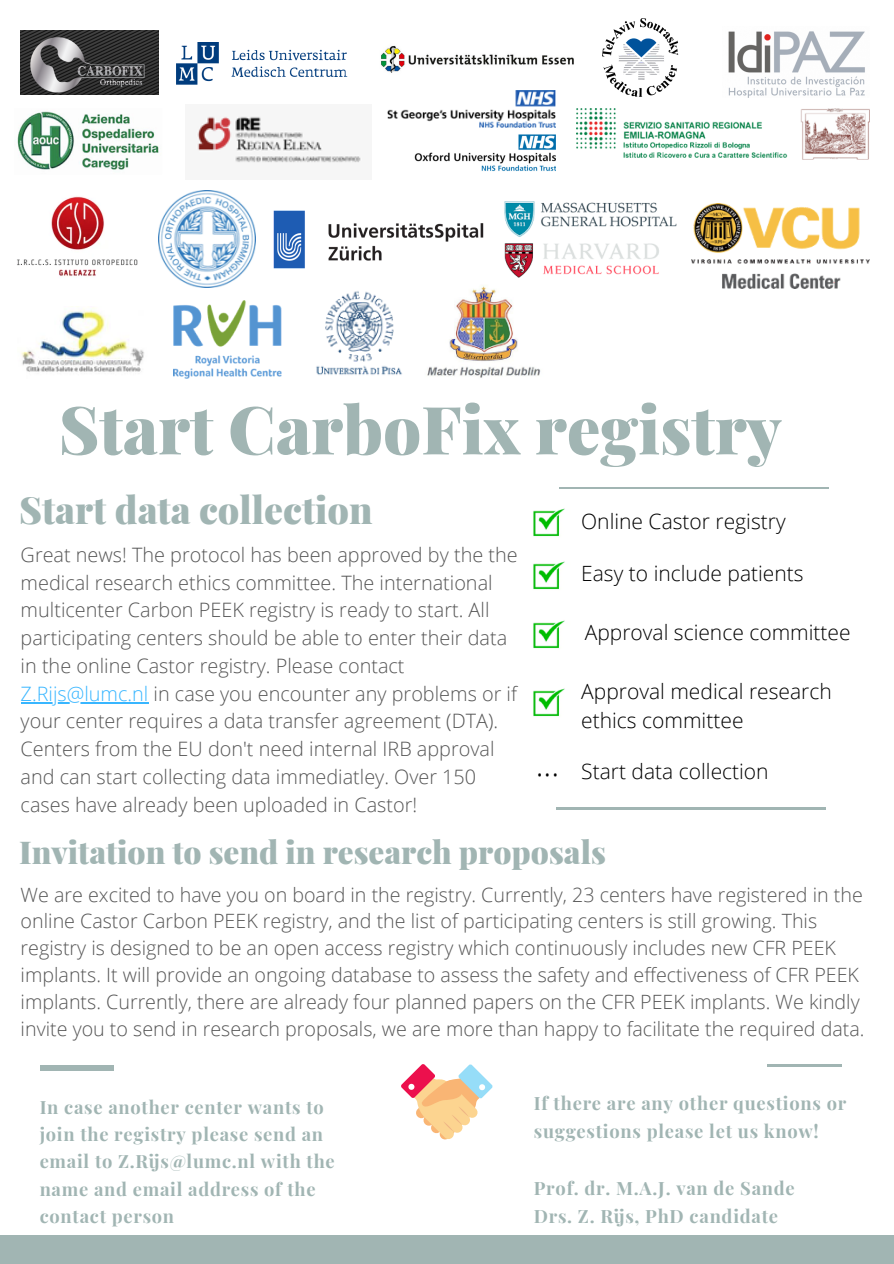
<style>
.page{position:relative;width:894px;height:1264px;background:#fff}
.page>*{position:absolute;margin:0;border:0;box-sizing:border-box;transform-origin:0 0}
.t1{font:900 66.45px "Playfair Display";color:#a1b5b3}
.t2{font:900 37.5px "Playfair Display";color:#a1b5b3}
.t3{font:900 31.5px "Playfair Display";color:#a1b5b3}
.t4{font:300 21px/29.2px "Open Sans";color:#000}
.t5{font:300 19.8px/27.8px "Open Sans";color:#565656}
.t6{font:300 19.65px/26.8px "Open Sans";color:#565656}
.t7{font:700 18.3px/27.5px "Playfair Display";letter-spacing:.04em;color:#a1b5b3}
.s1{color:#38b6ff}
</style>
<div class="page">
<div style="left:0;top:1235px;width:893px;height:28px;background:#a1b5b3"></div>
<hr style="left:559px;top:487px;width:269px;height:1px;background:#a1b5b3">
<img style="left:21px;top:30px;width:137px;height:65px">
<img style="left:176px;top:42px;width:172px;height:43px">
<img style="left:533px;top:508px;width:32px;height:29px">
<img style="left:533px;top:561px;width:32px;height:29px">
<img style="left:533px;top:620px;width:32px;height:29px">
<div style="left:40px;top:1065px;width:73px;height:6px;background:#a1b5b3"></div>
<svg style="left:401px;top:1064px;width:91px;height:75px"></svg>
<hr style="left:767px;top:1063px;width:74px;height:3px;background:#a1b5b3">
<hr style="left:556px;top:807px;width:269px;height:2px;background:#a1b5b3">
<img style="left:17px;top:111px;width:142px;height:59px">
<img style="left:197px;top:116px;width:164px;height:47px">
<img style="left:158px;top:191px;width:97px;height:97px">
<img style="left:388px;top:90px;width:167px;height:37px">
<img style="left:504px;top:201px;width:173px;height:77px">
<img style="left:691px;top:204px;width:178px;height:84px">
<img style="left:414px;top:134px;width:141px;height:38px">
<img style="left:576px;top:109px;width:293px;height:51px">
<img style="left:273px;top:210px;width:211px;height:59px">
<img style="left:381px;top:45px;width:193px;height:28px">
<img style="left:602px;top:18px;width:75px;height:79px">
<img style="left:728px;top:31px;width:137px;height:67px">
<hr style="left:21px;top:702px;width:127px;height:1px;background:#38b6ff">
<img style="left:17px;top:196px;width:121px;height:80px">
<img style="left:21px;top:307px;width:123px;height:65px">
<img style="left:174px;top:300px;width:108px;height:78px">
<img style="left:316px;top:291px;width:86px;height:84px">
<img style="left:427px;top:285px;width:114px;height:93px">
<img style="left:533px;top:688px;width:32px;height:29px">
<h1 class="t1" style="left:59px;top:382px;width:724px">Start CarboFix registry</h1>
<h2 class="t2" style="left:19px;top:483px;width:355px">Start data collection</h2>
<p class="t5" style="left:21px;top:540px;width:498px">Great news! The protocol has been approved by the the medical research ethics committee. The international multicenter Carbon PEEK registry is ready to start. All participating centers should be able to enter their data in the online Castor registry. Please contact <span class="s1">Z.Rijs@lumc.nl</span> in case you encounter any problems or if your center requires a data transfer agreement (DTA).<br>Centers from the EU don't need internal IRB approval and can start collecting data immediatley. Over 150 cases have already been uploaded in Castor!</p>
<p class="t4" style="left:581px;top:506px;width:206px">Online Castor registry</p>
<p class="t4" style="left:581px;top:558px;width:224px">Easy to include patients</p>
<p class="t4" style="left:584px;top:617px;width:267px">Approval science committee</p>
<p class="t4" style="left:581px;top:676px;width:252px">Approval medical research ethics committee</p>
<p class="t4" style="left:535px;top:756px;width:234px"><sup>...</sup> Start data collection</p>
<h3 class="t3" style="left:19px;top:830px;width:588px">Invitation to send in research proposals</h3>
<p class="t6" style="left:21px;top:880px;width:845px">We are excited to have you on board in the registry. Currently, 23 centers have registered in the online Castor Carbon PEEK registry, and the list of participating centers is still growing. This registry is designed to be an open access registry which continuously includes new CFR PEEK implants. It will provide an ongoing database to assess the safety and effectiveness of CFR PEEK implants. Currently, there are already four planned papers on the CFR PEEK implants. We kindly invite you to send in research proposals, we are more than happy to facilitate the required data.</p>
<p class="t7" style="left:40px;top:1092px;width:296px">In case another center wants to join the registry please send an email to Z.Rĳs@lumc.nl with the name and email address of the contact person</p>
<p class="t7" style="left:533px;top:1088px;width:314px;line-height:28.2px">If there are any other questions or suggestions please let us know!</p>
<p class="t7" style="left:533px;top:1172px;width:262px;line-height:28.2px">Prof. dr. M.A.J. van de Sande<br>Drs. Z. Rĳs, PhD candidate</p>
</div>
